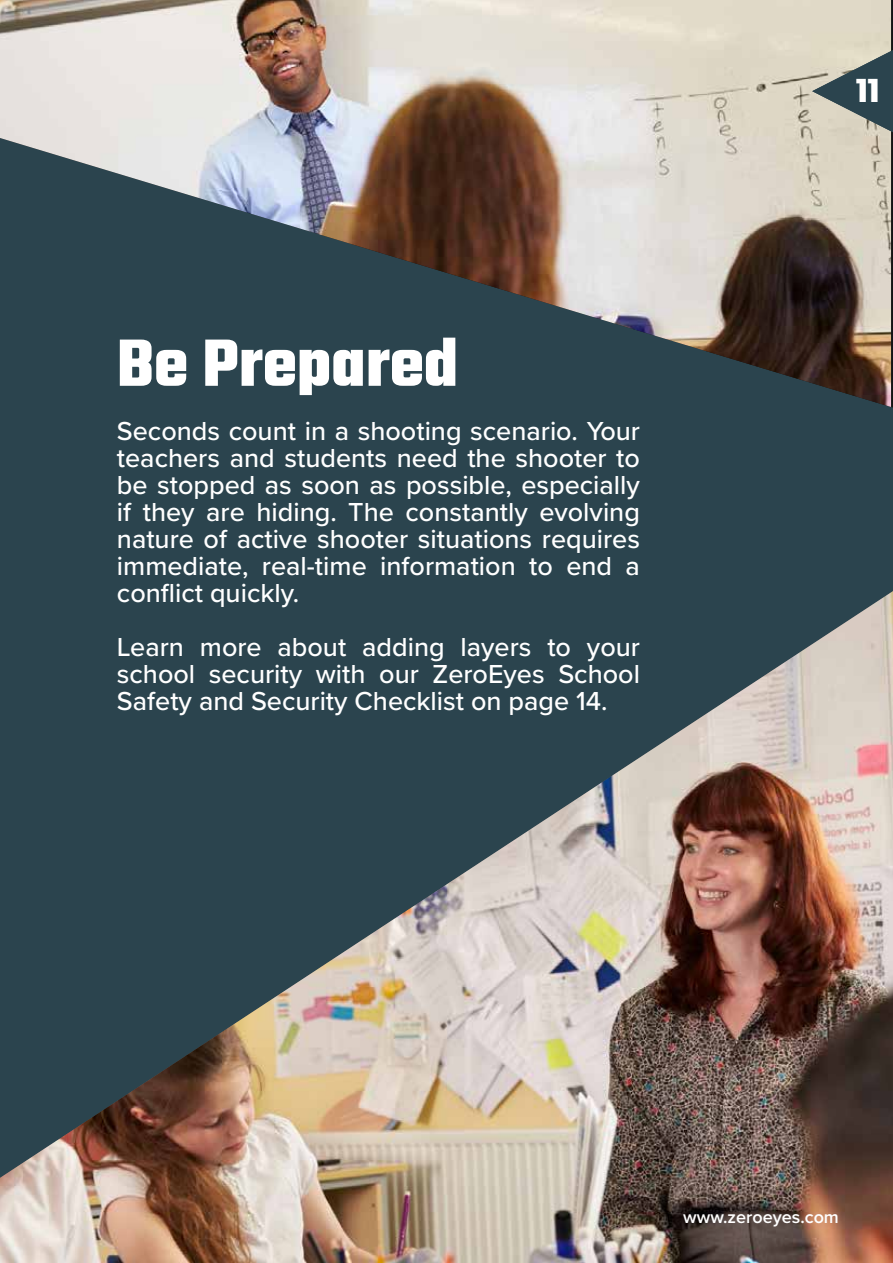
<style>
.page{position:relative;width:893px;height:1263px;background:#2b444e}
.page>*{position:absolute;margin:0;border:0;box-sizing:border-box;transform-origin:0 0}
.t1{font:700 72px "Teko";color:#fff}
.t2{font:700 36px "Teko";color:#fff}
.t3{font:500 27px/27px "Proxima Nova";color:#fff;text-align:justify}
.t4{font:600 18px "Proxima Nova";color:#fff}
</style>
<div class="page">
<img style="left:0;top:591px;width:893px;height:672px">
<img style="left:0;top:0;width:891px;height:407px">
<svg style="left:812px;top:50px;width:80px;height:82px"></svg>
<h1 class="t1" style="left:117px;top:317px;width:343px">Be Prepared</h1>
<p class="t3" style="left:117px;top:416px;width:525px">Seconds count in a shooting scenario. Your teachers and students need the shooter to be stopped as soon as possible, especially if they are hiding. The constantly evolving nature of active shooter situations requires immediate, real-time information to end a conflict quickly.</p>
<p class="t3" style="left:117px;top:632px;width:525px">Learn more about adding layers to your school security with our ZeroEyes School Safety and Security Checklist on page 14.</p>
<h2 class="t2" style="left:856px;top:67px;width:25px">211</h2>
<p class="t4" style="left:683px;top:1204px;width:157px">www.zeroeyes.com</p>
</div>
